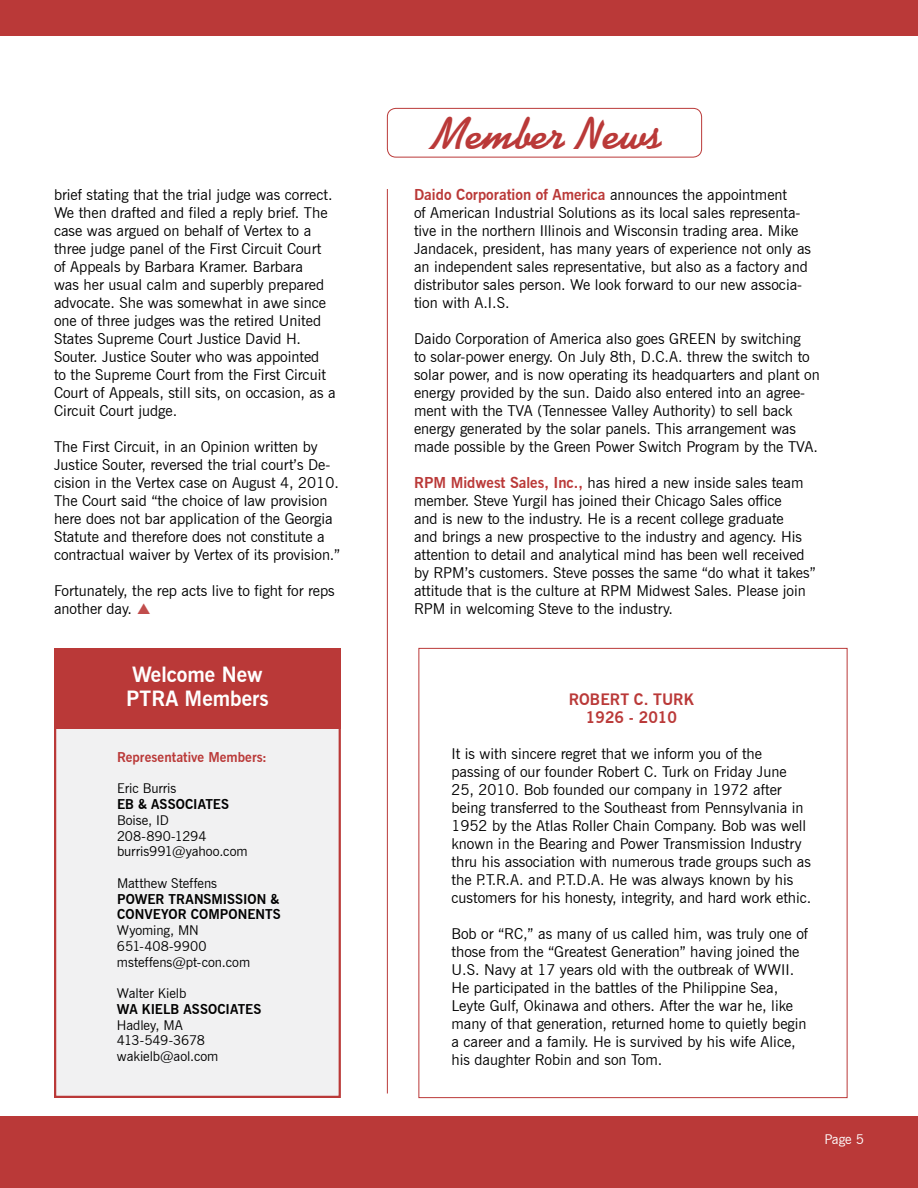
<style>
.page{position:relative;width:918px;height:1188px;background:#fff}
.page>*{position:absolute;margin:0;border:0;box-sizing:border-box;transform-origin:0 0}
.t1{font:700 45px "Kaufmann BT";color:#ba3938}
.t2{font:700 21px/24px "News Gothic BT";color:#fff}
.t3{font:700 15.75px/18px "News Gothic BT";color:#ba3938;text-align:center}
.t4{font:15px/18px "News Gothic BT";color:#000}
.t5{font:13.5px/15.8px "News Gothic BT";letter-spacing:-.005em;color:#000}
.t6{font:700 13.5px/15.8px "News Gothic BT";letter-spacing:.005em;color:#000}
.t7{font:700 13.5px "News Gothic BT";letter-spacing:.005em;color:#ba3938}
.t8{font:13.5px "News Gothic BT";color:#fff}
.s1{font-weight:700;color:#ba3938}
</style>
<div class="page">
<div style="left:0;top:1116px;width:918px;height:72px;background:#ba3938"></div>
<div style="left:0;top:0;width:918px;height:36px;background:#ba3938"></div>
<div style="left:387px;top:108px;width:315px;height:50px;border:1px solid #ba3938;border-radius:9px"></div>
<hr style="left:387px;top:189px;width:1px;height:905px;background:#ba3938">
<div style="left:54px;top:648px;width:287px;height:450px;background:#f1f1f2;border:2px solid #ba3938"></div>
<div style="left:54px;top:648px;width:287px;height:81px;background:#ba3938"></div>
<p class="t4" style="left:54px;top:186px;width:283px">brief stating that the trial judge was correct.<br>We then drafted and filed a reply brief. The case was argued on behalf of Vertex to a three judge panel of the First Circuit Court of Appeals by Barbara Kramer. Barbara<br>was her usual calm and superbly prepared advocate. She was somewhat in awe since one of three judges was the retired United States Supreme Court Justice David H.<br>Souter. Justice Souter who was appointed<br>to the Supreme Court from the First Circuit Court of Appeals, still sits, on occasion, as a Circuit Court judge.</p>
<p class="t4" style="left:54px;top:438px;width:288px">The First Circuit, in an Opinion written by Justice Souter, reversed the trial court’s De&shy;cision in the Vertex case on August 4, 2010.<br>The Court said “the choice of law provision here does not bar application of the Georgia Statute and therefore does not constitute a contractual waiver by Vertex of its provision. ”</p>
<p class="t4" style="left:54px;top:582px;width:282px">Fortunately, the rep acts live to fight for reps another day.</p>
<h2 class="t2" style="left:126px;top:662px;width:144px">Welcome New<br>PTRA Members</h2>
<p class="t7" style="left:117px;top:749px;width:152px">Representative Members:</p>
<p class="t5" style="left:117px;top:780px;width:61px">Eric Burris</p>
<p class="t6" style="left:117px;top:796px;width:114px">EB &amp; ASSOCIATES</p>
<p class="t5" style="left:117px;top:812px;width:132px">Boise, ID<br>208-890-1294 burris991@yahoo.com</p>
<p class="t5" style="left:117px;top:875px;width:102px">Matthew Steffens</p>
<p class="t6" style="left:117px;top:891px;width:165px">POWER TRANSMISSION &amp;<br>CONVEYOR COMPONENTS</p>
<p class="t5" style="left:117px;top:922px;width:135px">Wyoming, MN<br>651-408-9900 msteffens@pt-con.com</p>
<p class="t5" style="left:117px;top:985px;width:71px">Walter Kielb</p>
<p class="t6" style="left:117px;top:1001px;width:146px">WA KI ELB ASSOCIATES</p>
<p class="t5" style="left:117px;top:1017px;width:103px">Hadley, MA<br>413-549-3678 wakielb@aol.com</p>
<h1 class="t1" style="left:431px;top:108px;width:233px">Member News</h1>
<p class="t4" style="left:414px;top:186px;width:399px"><span class="s1">Daido Corporation of America</span> announces the appointment<br>of American Industrial Solutions as its local sales representa&shy;tive in the northern Illinois and Wisconsin trading area. Mike Jandacek, president, has many years of experience not only as an independent sales representative, but also as a factory and distributor sales person. We look forward to our new associa&shy;tion with A. I.S.</p>
<p class="t4" style="left:414px;top:330px;width:407px">Daido Corporation of America also goes GREEN by switching<br>to solar-power energy. On July 8th, D. C.A. threw the switch to solar power, and is now operating its headquarters and plant on energy provided by the sun. Daido also entered into an agree&shy;ment with the TVA (Tennessee Valley Authority) to sell back energy generated by the solar panels. This arrangement was made possible by the Green Power Switch Program by the TVA.</p>
<p class="t4" style="left:414px;top:474px;width:403px"><span class="s1">RPM Midwest Sales, I nc.,</span> has hired a new inside sales team member. Steve Yurgil has joined their Chicago Sales office<br>and is new to the industry. He is a recent college graduate<br>and brings a new prospective to the industry and agency. His attention to detail and analytical mind has been well received by RPM’s customers. Steve posses the same “do what it takes” attitude that is the culture at RPM Midwest Sales. Please join RPM in welcoming Steve to the industry.</p>
<p class="t3" style="left:569px;top:690px;width:127px">ROBERT C. TURK<br>1926 - 2010</p>
<p class="t4" style="left:452px;top:745px;width:361px">It is with sincere regret that we inform you of the passing of our founder Robert C. Turk on Friday June 25, 2010. Bob founded our company in 1972 after being transferred to the Southeast from Pennsylvania in 1952 by the Atlas Roller Chain Company. Bob was well known in the Bearing and Power Transmission Industry thru his association with numerous trade groups such as the P.T. R.A. and P.T. D.A. He was always known by his customers for his honesty, integrity, and hard work ethic.</p>
<p class="t4" style="left:452px;top:925px;width:358px">Bob or “RC,” as many of us called him, was truly one of those from the “Greatest Generation” having joined the U. S. Navy at 17 years old with the outbreak of WWII.<br>He participated in the battles of the Philippine Sea, Leyte Gulf, Okinawa and others. After the war he, like many of that generation, returned home to quietly begin a career and a family. He is survived by his wife Alice, his daughter Robin and son Tom.</p>
<p class="t8" style="left:825px;top:1131px;width:41px">Page 5</p>
</div>
